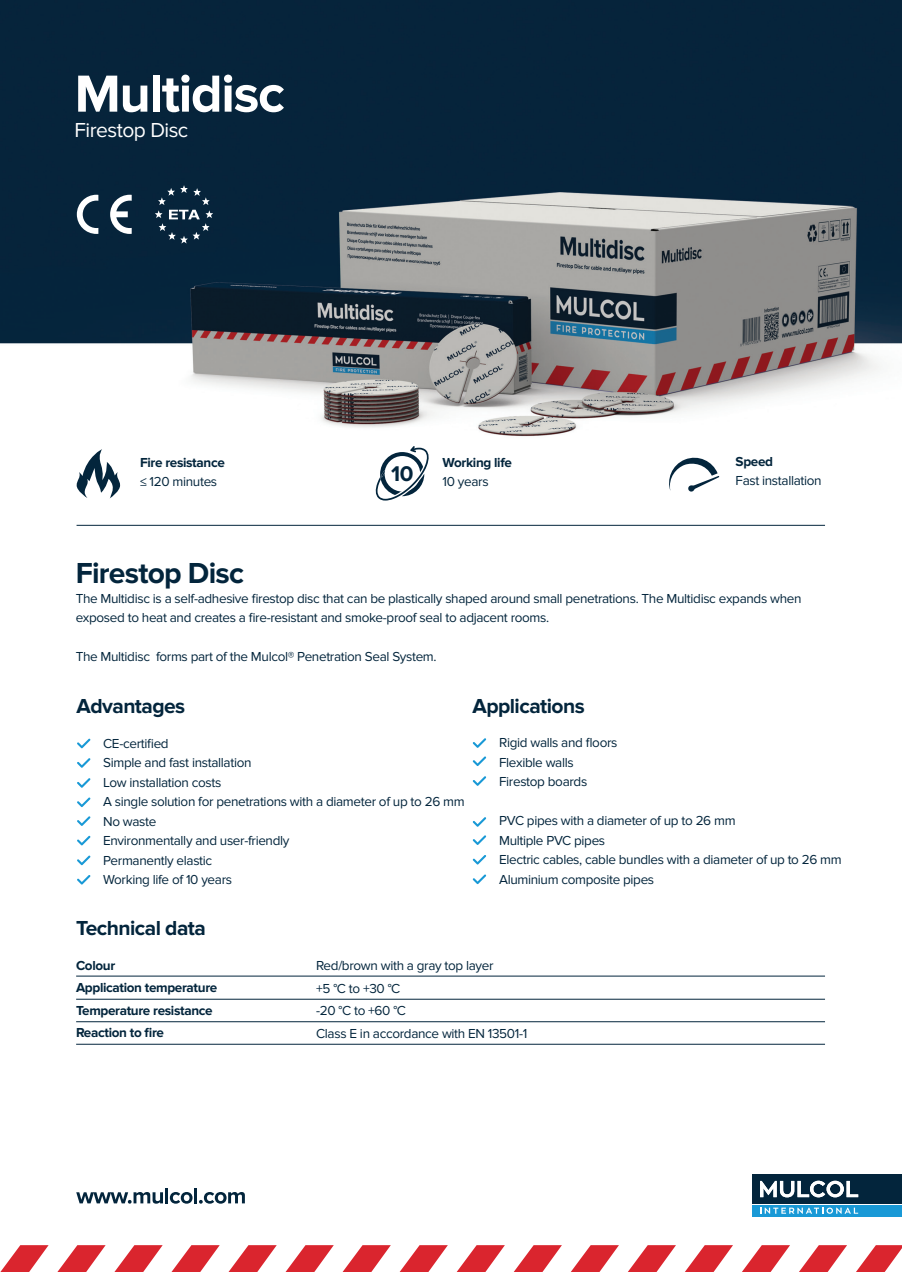
<style>
.page{position:relative;width:902px;height:1272px;background:#fff}
.page>*{position:absolute;margin:0;border:0;box-sizing:border-box;transform-origin:0 0}
.t1{font:700 54px "Proxima Nova";letter-spacing:-.025em;color:#fff}
.t2{font:700 30px "Proxima Nova";letter-spacing:-.025em;color:#03253c}
.t3{font:700 22.05px "Proxima Nova";color:#03253c}
.t4{font:700 21px "Proxima Nova";letter-spacing:-.025em;color:#03253c}
.t5{font:21px "Proxima Nova";letter-spacing:-.025em;color:#fff}
.t6{font:13.5px/19.5px "Proxima Nova";letter-spacing:-.025em;color:#03253c}
.t7{font:700 13.5px/22.5px "Proxima Nova";letter-spacing:-.025em;color:#03253c}
</style>
<div class="page">
<img style="left:0;top:0;width:901px;height:1217px">
<hr style="left:76px;top:525px;width:749px;height:1px;background:#03253c">
<hr style="left:76px;top:975px;width:749px;height:1px;background:#03253c">
<hr style="left:76px;top:998px;width:749px;height:1px;background:#03253c">
<hr style="left:76px;top:1021px;width:749px;height:1px;background:#03253c">
<hr style="left:76px;top:1043px;width:749px;height:1px;background:#03253c">
<svg style="left:472px;top:738px;width:14px;height:9px"></svg>
<svg style="left:472px;top:756px;width:14px;height:10px"></svg>
<svg style="left:472px;top:776px;width:14px;height:9px"></svg>
<svg style="left:472px;top:817px;width:14px;height:9px"></svg>
<svg style="left:472px;top:835px;width:14px;height:10px"></svg>
<svg style="left:472px;top:854px;width:14px;height:10px"></svg>
<svg style="left:472px;top:874px;width:14px;height:10px"></svg>
<svg style="left:77px;top:738px;width:13px;height:10px"></svg>
<svg style="left:77px;top:758px;width:13px;height:9px"></svg>
<svg style="left:77px;top:778px;width:13px;height:9px"></svg>
<svg style="left:77px;top:797px;width:13px;height:10px"></svg>
<svg style="left:77px;top:816px;width:13px;height:10px"></svg>
<svg style="left:77px;top:835px;width:13px;height:10px"></svg>
<svg style="left:77px;top:855px;width:13px;height:10px"></svg>
<svg style="left:77px;top:874px;width:13px;height:10px"></svg>
<svg style="left:76px;top:1191px;width:87px;height:12px"></svg>
<hr style="left:165px;top:1187px;width:3px;height:16px;background:#03253c">
<svg style="left:170px;top:1191px;width:22px;height:12px"></svg>
<hr style="left:194px;top:1187px;width:3px;height:16px;background:#03253c">
<svg style="left:199px;top:1191px;width:46px;height:12px"></svg>
<svg style="left:77px;top:195px;width:55px;height:39px"></svg>
<svg style="left:155px;top:185px;width:58px;height:58px"></svg>
<div style="left:752px;top:1174px;width:149px;height:29px;background:#03253c"></div>
<div style="left:752px;top:1204px;width:149px;height:12px;background:#1999d6"></div>
<svg style="left:760px;top:1180px;width:98px;height:17px"></svg>
<svg style="left:760px;top:1207px;width:98px;height:6px"></svg>
<svg style="left:856px;top:1245px;width:45px;height:26px"></svg>
<svg style="left:799px;top:1245px;width:48px;height:26px"></svg>
<svg style="left:742px;top:1245px;width:48px;height:26px"></svg>
<svg style="left:685px;top:1245px;width:48px;height:26px"></svg>
<svg style="left:628px;top:1245px;width:48px;height:26px"></svg>
<svg style="left:571px;top:1245px;width:48px;height:26px"></svg>
<svg style="left:514px;top:1245px;width:48px;height:26px"></svg>
<svg style="left:457px;top:1245px;width:48px;height:26px"></svg>
<svg style="left:400px;top:1245px;width:48px;height:26px"></svg>
<svg style="left:343px;top:1245px;width:48px;height:26px"></svg>
<svg style="left:286px;top:1245px;width:48px;height:26px"></svg>
<svg style="left:229px;top:1245px;width:48px;height:26px"></svg>
<svg style="left:172px;top:1245px;width:48px;height:26px"></svg>
<svg style="left:115px;top:1245px;width:48px;height:26px"></svg>
<svg style="left:58px;top:1245px;width:48px;height:26px"></svg>
<svg style="left:1px;top:1245px;width:48px;height:26px"></svg>
<svg style="left:77px;top:449px;width:43px;height:49px"></svg>
<svg style="left:375px;top:446px;width:54px;height:54px"></svg>
<svg style="left:666px;top:454px;width:53px;height:38px"></svg>
<h1 class="t1" style="left:75px;top:63px;width:212px">Multidisc</h1>
<h3 class="t5" style="left:75px;top:118px;width:115px">Firestop Disc</h3>
<p class="t7" style="left:140px;top:451px;width:86px">Fire resistance</p>
<p class="t6" style="left:140px;top:472px;width:79px">≤ 120 minutes</p>
<h3 class="t3" style="left:391px;top:461px;width:24px">10</h3>
<p class="t7" style="left:442px;top:451px;width:71px">Working life</p>
<p class="t6" style="left:442px;top:472px;width:48px">10 years</p>
<p class="t7" style="left:735px;top:450px;width:39px">Speed</p>
<p class="t6" style="left:735px;top:471px;width:88px">Fast installation</p>
<h2 class="t2" style="left:76px;top:556px;width:170px">Firestop Disc</h2>
<p class="t6" style="left:76px;top:588px;width:727px">The Multidisc is a self-adhesive firestop disc that can be plastically shaped around small penetrations. The Multidisc expands when exposed to heat and creates a fire-resistant and smoke-proof seal to adjacent rooms.</p>
<p class="t6" style="left:76px;top:647px;width:362px">The Multidisc forms part of the Mulcol® Penetration Seal System.</p>
<h3 class="t4" style="left:77px;top:694px;width:110px">Advantages</h3>
<p class="t6" style="left:103px;top:733px;width:363px">CE-certified<br>Simple and fast installation<br>Low installation costs<br>A single solution for penetrations with a diameter of up to 26 mm<br>No waste<br>Environmentally and user-friendly<br>Permanently elastic<br>Working life of 10 years</p>
<h3 class="t4" style="left:472px;top:693px;width:114px">Applications</h3>
<p class="t6" style="left:499px;top:733px;width:120px">Rigid walls and floors<br>Flexible walls<br>Firestop boards</p>
<p class="t6" style="left:499px;top:811px;width:344px">PVC pipes with a diameter of up to 26 mm<br>Multiple PVC pipes<br>Electric cables, cable bundles with a diameter of up to 26 mm Aluminium composite pipes</p>
<h3 class="t4" style="left:76px;top:915px;width:131px">Technical data</h3>
<p class="t7" style="left:76px;top:954px;width:143px">Colour<br>Application temperature<br>Temperature resistance<br>Reaction to fire</p>
<p class="t6" style="left:316px;top:954px;width:213px;line-height:22.5px">Red/brown with a gray top layer<br>+5 °C to +30 °C<br>-20 °C to +60 °C<br>Class E in accordance with EN 13501-1</p>
</div>
